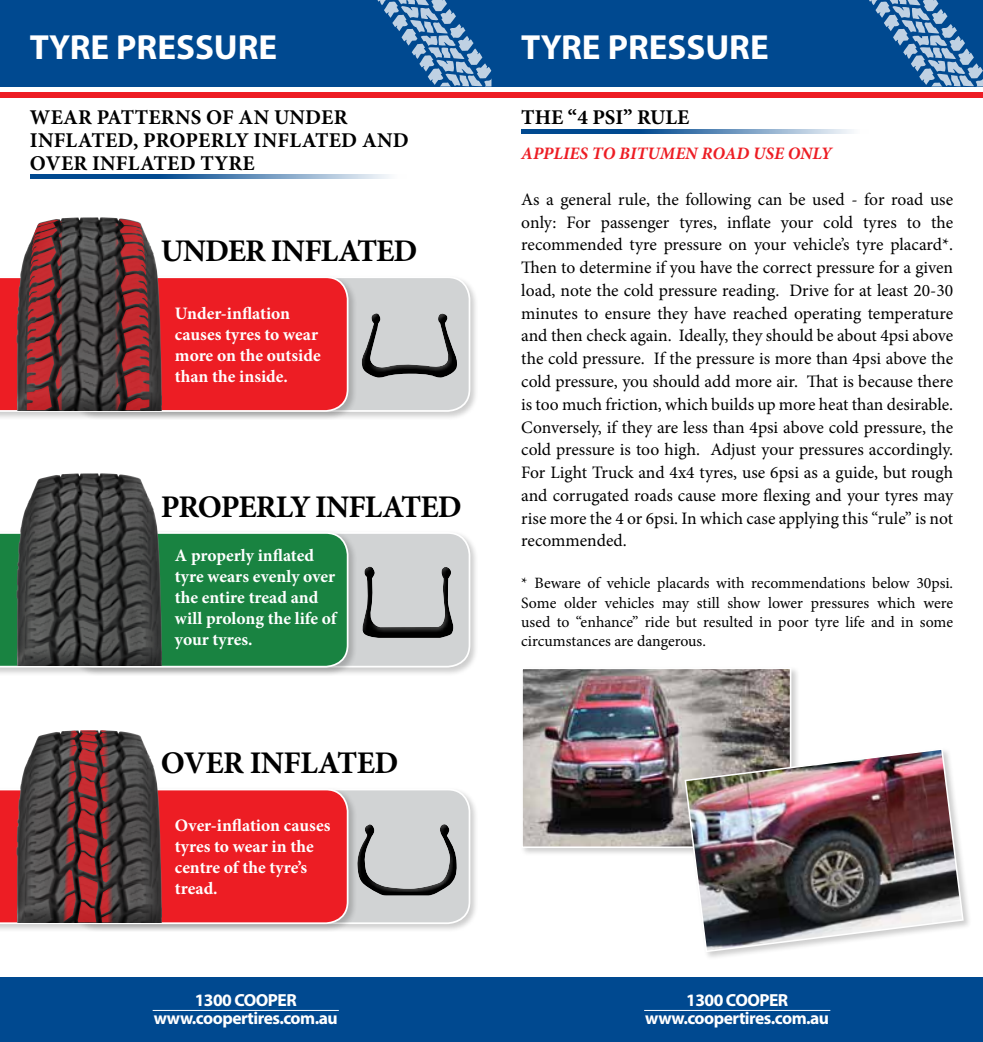
<style>
.page{position:relative;width:983px;height:1042px;background:#fff}
.page>*{position:absolute;margin:0;border:0;box-sizing:border-box;transform-origin:0 0}
.t1{font:700 35px "Myriad Pro";color:#fff}
.t2{font:700 31.5px "Minion Pro";letter-spacing:-.03em;color:#000}
.t3{font:700 21px "Minion Pro";color:#000}
.t4{font:17.5px/22.8px "Minion Pro";color:#000;text-align:justify}
.t5{font:700 17.5px/21px "Minion Pro";color:#fff}
.t6{font:700 17.5px "Myriad Pro";letter-spacing:-.03em;color:#fff}
.t7{font:italic 700 17.5px "Minion Pro";color:#ed1d24}
.t8{font:15.75px/19.2px "Minion Pro";letter-spacing:-.005em;color:#000;text-align:justify}
</style>
<div class="page">
<div style="left:0;top:0;width:982px;height:86px;background:#004990"></div>
<div style="left:0;top:92px;width:982px;height:5px;background:#ed1d24"></div>
<div style="left:0;top:977px;width:982px;height:65px;background:#004990"></div>
<hr style="left:153px;top:1010px;width:186px;height:1px;background:#fff">
<hr style="left:644px;top:1010px;width:186px;height:1px;background:#fff">
<svg style="left:377px;top:0;width:114px;height:86px"></svg>
<svg style="left:869px;top:0;width:113px;height:86px"></svg>
<div style="left:69px;top:274px;width:410px;height:146px;background:#000;opacity:.2"></div>
<div style="left:72px;top:277px;width:397px;height:134px;background:#d1d3d4;border-radius:22px"></div>
<div style="left:69px;top:530px;width:410px;height:146px;background:#000;opacity:.2"></div>
<div style="left:72px;top:533px;width:397px;height:134px;background:#d1d3d4;border-radius:22px"></div>
<div style="left:69px;top:786px;width:410px;height:147px;background:#000;opacity:.2"></div>
<div style="left:72px;top:789px;width:397px;height:134px;background:#d1d3d4;border-radius:22px"></div>
<div style="left:0;top:274px;width:357px;height:146px;background:#000;opacity:.2"></div>
<svg style="left:0;top:275px;width:349px;height:138px;background:#ec2b31"></svg>
<div style="left:0;top:530px;width:357px;height:146px;background:#000;opacity:.2"></div>
<div style="left:0;top:531px;width:349px;height:137px;background:#198341"></div>
<div style="left:0;top:786px;width:357px;height:147px;background:#000;opacity:.2"></div>
<svg style="left:0;top:788px;width:349px;height:137px;background:#ec2a30"></svg>
<svg style="left:31px;top:174px;width:358px;height:5px;background:#4e80b1"></svg>
<div style="left:15px;top:214px;width:150px;height:197px;background:#000;opacity:.5"></div>
<div style="left:15px;top:469px;width:150px;height:198px;background:#000;opacity:.5"></div>
<div style="left:360px;top:313px;width:100px;height:65px;background:#000;opacity:.75"></div>
<svg style="left:27px;top:220px;width:35px;height:190px;background:#873235"></svg>
<svg style="left:115px;top:219px;width:34px;height:191px;background:#833033"></svg>
<div style="left:15px;top:726px;width:150px;height:197px;background:#000;opacity:.5"></div>
<svg style="left:63px;top:730px;width:50px;height:192px;background:#772f31"></svg>
<div style="left:361px;top:567px;width:95px;height:71px;background:#000;opacity:.75"></div>
<div style="left:357px;top:824px;width:101px;height:73px;background:#000;opacity:.75"></div>
<svg style="left:521px;top:129px;width:332px;height:5px;background:#4e80b1"></svg>
<div style="left:519px;top:665px;width:280px;height:192px;background:#000;opacity:.2"></div>
<img style="left:524px;top:670px;width:264px;height:175px">
<div style="left:521px;top:667px;width:270px;height:181px;border:2px solid #fff"></div>
<div style="left:683px;top:747px;width:288px;height:213px;background:#000;opacity:.2"></div>
<img style="left:683px;top:747px;width:281px;height:206px">
<h1 class="t1" style="left:30px;top:24px;width:249px">TYRE PRESSURE</h1>
<p class="t3" style="left:30px;top:103px;width:36px">Wear</p>
<p class="t3" style="left:97px;top:103px;width:14px">patterns</p>
<p class="t3" style="left:206px;top:103px;width:84px">ofanunder</p>
<p class="t3" style="left:30px;top:126px;width:14px">inflated</p>
<p class="t3" style="left:133px;top:126px;width:25px">, properly</p>
<p class="t3" style="left:253px;top:126px;width:14px">inflated</p>
<p class="t3" style="left:362px;top:126px;width:17px">and</p>
<p class="t3" style="left:30px;top:148px;width:16px">over</p>
<p class="t3" style="left:92px;top:148px;width:14px">inflated</p>
<p class="t3" style="left:200px;top:148px;width:15px">tyre</p>
<h2 class="t2" style="left:161px;top:229px;width:258px">UNDER INFLATED</h2>
<p class="t5" style="left:175px;top:303px;width:147px">Under-inflation causes tyres to wear more on the outside than the inside.</p>
<h2 class="t2" style="left:161px;top:484px;width:302px">PROPERLY INFLATED</h2>
<p class="t5" style="left:175px;top:545px;width:163px">A properly inflated tyre wears evenly over the entire tread and will prolong the life of your tyres.</p>
<h2 class="t2" style="left:161px;top:741px;width:239px">OVER INFLATED</h2>
<p class="t5" style="left:175px;top:815px;width:157px">Over-inflation causes tyres to wear in the centre of the tyre’s tread.</p>
<p class="t6" style="left:195px;top:988px;width:104px">1300 COOPER</p>
<p class="t6" style="left:154px;top:1006px;width:185px">www.coopertires.com.au</p>
<h1 class="t1" style="left:521px;top:24px;width:249px">TYRE PRESSURE</h1>
<p class="t3" style="left:521px;top:103px;width:169px">THE “4 PSI” RULE</p>
<p class="t7" style="left:521px;top:141px;width:312px">APPLIES TO BITUMEN ROAD USE ONLY</p>
<p class="t4" style="left:521px;top:188px;width:433px">As a general rule, the following can be used - for road use only: For passenger tyres, inflate your cold tyres to the recommended tyre pressure on your vehicle’s tyre placard*.<br>Then to determine if you have the correct pressure for a given load, note the cold pressure reading. Drive for at least 20-30 minutes to ensure they have reached operating temperature and then check again. Ideally, they should be about 4psi above the cold pressure. If the pressure is more than 4psi above the cold pressure, you should add more air. That is because there is too much friction, which builds up more heat than desirable.<br>Conversely, if they are less than 4psi above cold pressure, the cold pressure is too high. Adjust your pressures accordingly.<br>For Light Truck and 4x4 tyres, use 6psi as a guide, but rough and corrugated roads cause more flexing and your tyres may rise more the 4 or 6psi. In which case applying this “rule” is not recommended.</p>
<p class="t8" style="left:521px;top:574px;width:433px">* Beware of vehicle placards with recommendations below 30psi.<br>Some older vehicles may still show lower pressures which were used to “enhance” ride but resulted in poor tyre life and in some circumstances are dangerous.</p>
<p class="t6" style="left:686px;top:988px;width:104px">1300 COOPER</p>
<p class="t6" style="left:645px;top:1006px;width:185px">www.coopertires.com.au</p>
</div>
